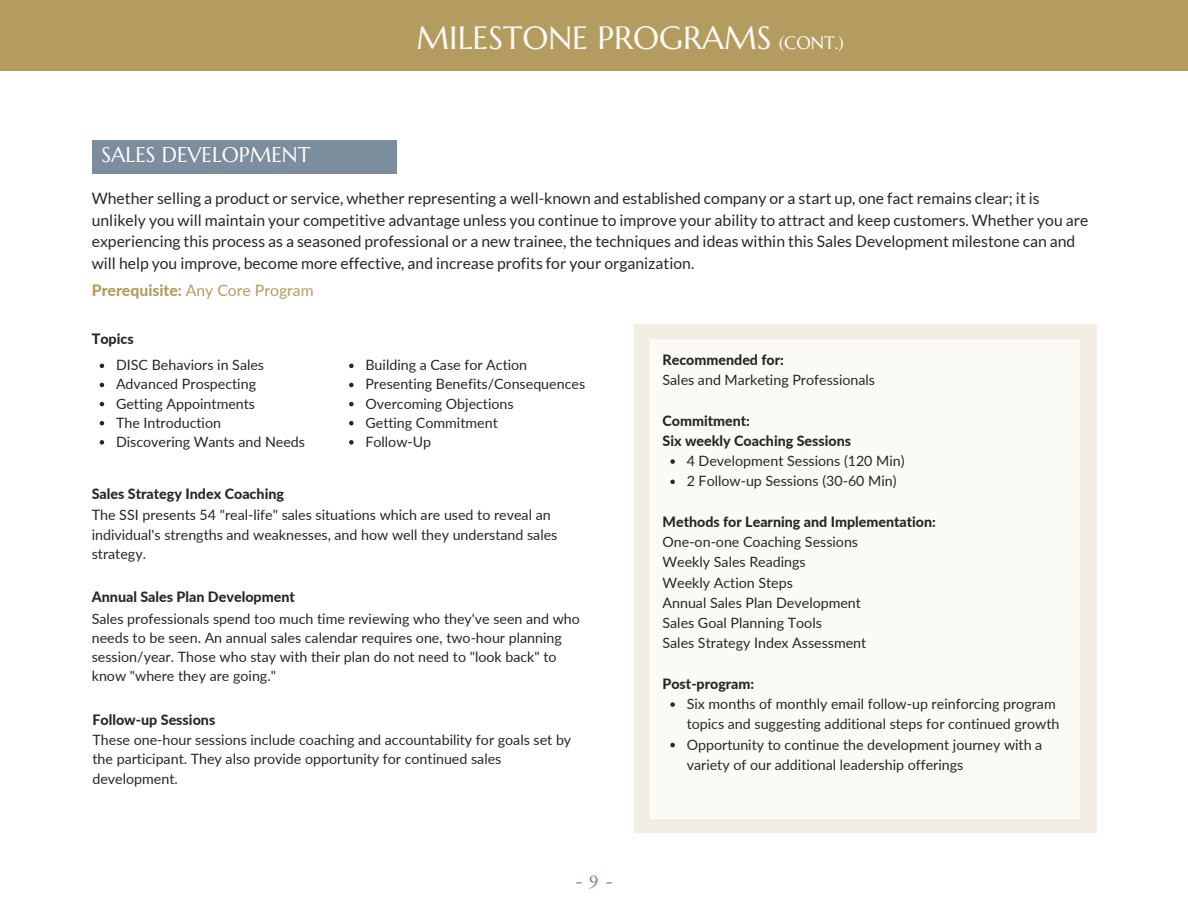
<style>
.page{position:relative;width:1188px;height:918px;background:#fff}
.page>*{position:absolute;margin:0;border:0;box-sizing:border-box;transform-origin:0 0}
.t1{font:32.25px "Marcellus";color:#fbfaf5}
.t2{font:21.3px "Marcellus";color:#fff}
.t3{font:18px "Marcellus";color:#fff}
.t4{font:16.05px "Marcellus";color:#70808d}
.t5{font:15.75px/21.3px "Lato";color:#272727}
.t6{font:15.75px "Lato";color:#b49c60}
.t7{font:14.25px/19.2px "Lato";color:#272727}
.t8{font:800 14.25px "Lato";color:#272727}
.s1{font-weight:800}
</style>
<div class="page">
<div style="left:0;top:0;width:1188px;height:71px;background:#b49c60"></div>
<div style="left:92px;top:140px;width:305px;height:34px;background:#7c8d9d"></div>
<div style="left:634px;top:325px;width:462px;height:508px;background:#f2eee4"></div>
<div style="left:651px;top:338px;width:429px;height:480px;background:#fbfaf4"></div>
<svg style="left:670px;top:459px;width:5px;height:5px"></svg>
<svg style="left:670px;top:480px;width:5px;height:4px"></svg>
<svg style="left:670px;top:702px;width:5px;height:5px"></svg>
<svg style="left:670px;top:743px;width:5px;height:4px"></svg>
<svg style="left:100px;top:364px;width:4px;height:4px"></svg>
<svg style="left:100px;top:383px;width:4px;height:4px"></svg>
<svg style="left:100px;top:402px;width:4px;height:4px"></svg>
<svg style="left:100px;top:421px;width:4px;height:4px"></svg>
<svg style="left:100px;top:440px;width:4px;height:5px"></svg>
<svg style="left:349px;top:364px;width:5px;height:4px"></svg>
<svg style="left:349px;top:383px;width:5px;height:4px"></svg>
<svg style="left:349px;top:402px;width:5px;height:4px"></svg>
<svg style="left:349px;top:421px;width:5px;height:4px"></svg>
<svg style="left:349px;top:440px;width:5px;height:5px"></svg>
<p class="t2" style="left:102px;top:142px;width:210px">SALES DEVELOPMENT</p>
<p class="t1" style="left:416px;top:17px;width:357px">MILESTONE PROGRAMS</p>
<p class="t3" style="left:779px;top:32px;width:67px">(CONT.)</p>
<p class="t5" style="left:92px;top:188px;width:998px">Whether selling a product or service, whether representing a well-known and established company or a start up, one fact remains clear; it is unlikely you will maintain your competitive advantage unless you continue to improve your ability to attract and keep customers. Whether you are experiencing this process as a seasoned professional or a new trainee, the techniques and ideas within this Sales Development milestone can and will help you improve, become more effective, and increase profits for your organization.</p>
<p class="t6" style="left:92px;top:280px;width:223px"><span class="s1">Prerequisite:</span> Any Core Program</p>
<p class="t8" style="left:92px;top:330px;width:43px">Topics</p>
<p class="t7" style="left:116px;top:355px;width:150px">DISC Behaviors in Sales</p>
<p class="t7" style="left:116px;top:374px;width:142px">Advanced Prospecting</p>
<p class="t7" style="left:116px;top:393px;width:141px">Getting Appointments</p>
<p class="t7" style="left:116px;top:413px;width:107px">The Introduction</p>
<p class="t7" style="left:116px;top:432px;width:191px">Discovering Wants and Needs</p>
<p class="t8" style="left:92px;top:485px;width:194px">Sales Strategy Index Coaching</p>
<p class="t7" style="left:365px;top:355px;width:163px">Building a Case for Action</p>
<p class="t7" style="left:365px;top:374px;width:221px">Presenting Benefits/Consequences</p>
<p class="t7" style="left:365px;top:393px;width:150px">Overcoming Objections</p>
<p class="t7" style="left:365px;top:413px;width:134px">Getting Commitment</p>
<p class="t7" style="left:365px;top:432px;width:67px">Follow-Up</p>
<p class="t7" style="left:92px;top:505px;width:467px">The SSI presents 54 "real-life" sales situations which are used to reveal an individual's strengths and weaknesses, and how well they understand sales strategy.</p>
<p class="t8" style="left:92px;top:588px;width:205px">Annual Sales Plan Development</p>
<p class="t7" style="left:92px;top:609px;width:490px">Sales professionals spend too much time reviewing who they've seen and who needs to be seen. An annual sales calendar requires one, two-hour planning session/year. Those who stay with their plan do not need to "look back" to know "where they are going."</p>
<p class="t8" style="left:92px;top:711px;width:124px">Follow-up Sessions</p>
<p class="t7" style="left:92px;top:730px;width:480px">These one-hour sessions include coaching and accountability for goals set by the participant. They also provide opportunity for continued sales development.</p>
<p class="t4" style="left:576px;top:871px;width:38px">-9-</p>
<p class="t8" style="left:663px;top:351px;width:123px">Recommended for:</p>
<p class="t7" style="left:663px;top:370px;width:214px">Sales and Marketing Professionals</p>
<p class="t8" style="left:663px;top:412px;width:89px">Commitment:</p>
<p class="t8" style="left:663px;top:432px;width:190px">Six weekly Coaching Sessions</p>
<p class="t7" style="left:687px;top:451px;width:219px">4 Development Sessions (120 Min)</p>
<p class="t7" style="left:687px;top:471px;width:211px">2 Follow-up Sessions (30-60 Min)</p>
<p class="t8" style="left:663px;top:513px;width:275px">Methods for Learning and Implementation:</p>
<p class="t7" style="left:663px;top:532px;width:197px">One-on-one Coaching Sessions</p>
<p class="t7" style="left:663px;top:552px;width:145px">Weekly Sales Readings</p>
<p class="t7" style="left:663px;top:572px;width:132px">Weekly Action Steps</p>
<p class="t7" style="left:663px;top:593px;width:200px">Annual Sales Plan Development</p>
<p class="t7" style="left:663px;top:613px;width:161px">Sales Goal Planning Tools</p>
<p class="t7" style="left:663px;top:633px;width:205px">Sales Strategy Index Assessment</p>
<p class="t8" style="left:663px;top:675px;width:93px">Post-program:</p>
<p class="t7" style="left:687px;top:693px;width:374px;line-height:20.2px">Six months of monthly email follow-up reinforcing program topics and suggesting additional steps for continued growth</p>
<p class="t7" style="left:687px;top:734px;width:357px;line-height:20.2px">Opportunity to continue the development journey with a variety of our additional leadership offerings</p>
</div>
